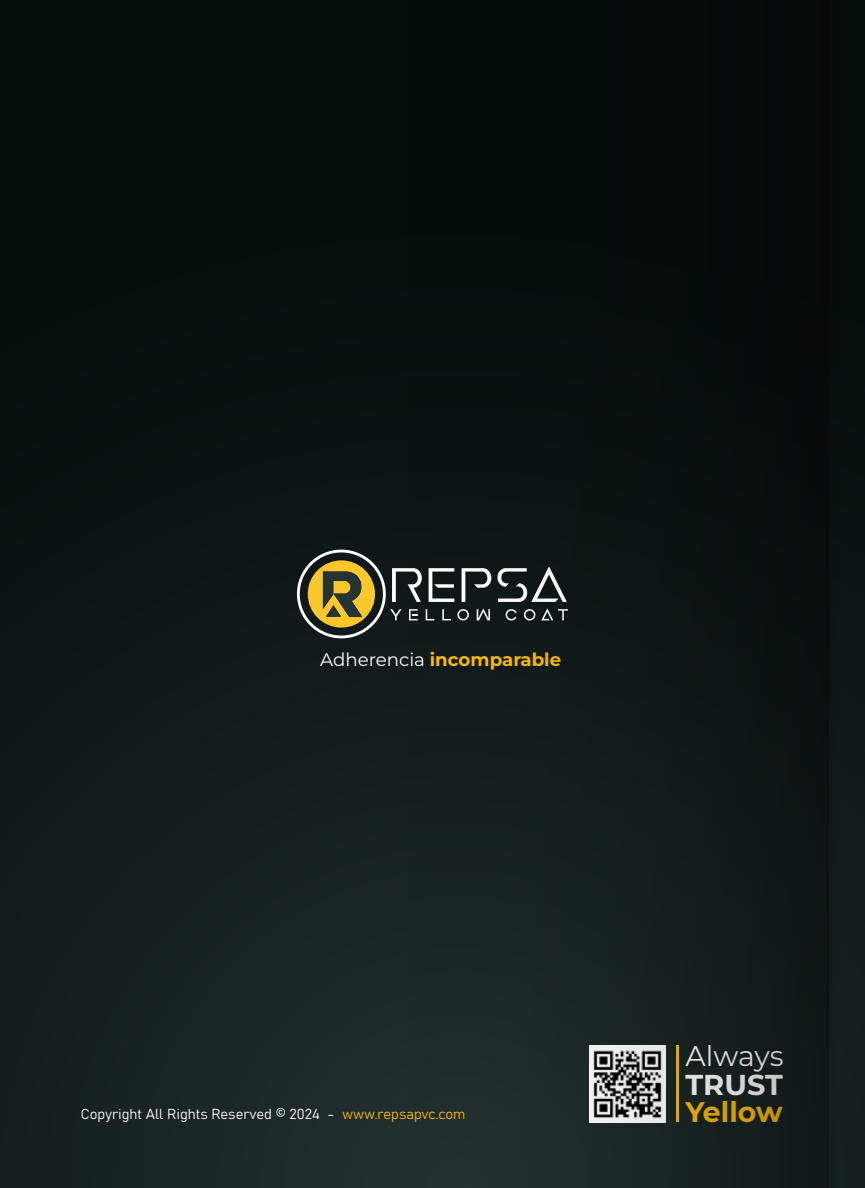
<style>
.page{position:relative;width:865px;height:1188px;background:#fff}
.page>*{position:absolute;margin:0;border:0;box-sizing:border-box;transform-origin:0 0}
.t1{font:700 28.8px "Montserrat";color:#fff}
.t2{font:28.35px "Montserrat";letter-spacing:-.005em;color:#fff}
.t3{font:700 28.35px "Montserrat";color:#fabc00}
.t4{font:700 18.15px "Montserrat";color:#fabc00}
.t5{font:14.25px "Bahnschrift";color:#fff}
.s1{font-weight:400;color:#fff}
.s2{color:#fabc00}
</style>
<div class="page">
<hr style="left:864px;top:0;width:1px;height:1188px;background:#0b1413">
<div style="left:0;top:0;width:826px;height:1188px;background:linear-gradient(to bottom,#010806,#1f2a28)"></div>
<div style="left:826px;top:0;width:38px;height:1188px;background:linear-gradient(to right,#0b1412,#0d1615)"></div>
<p class="t4" style="left:320px;top:647px;width:242px"><span class="s1">Adherencia</span> incomparable</p>
<h2 class="t2" style="left:685px;top:1037px;width:99px">Always</h2>
<h1 class="t1" style="left:685px;top:1064px;width:99px">TRUST</h1>
<p class="t5" style="left:81px;top:1103px;width:386px">Copyright All Rights Reserved © 2024 - <span class="s2">www.repsapvc.com</span></p>
<h2 class="t3" style="left:685px;top:1091px;width:99px">Yellow</h2>
</div>
